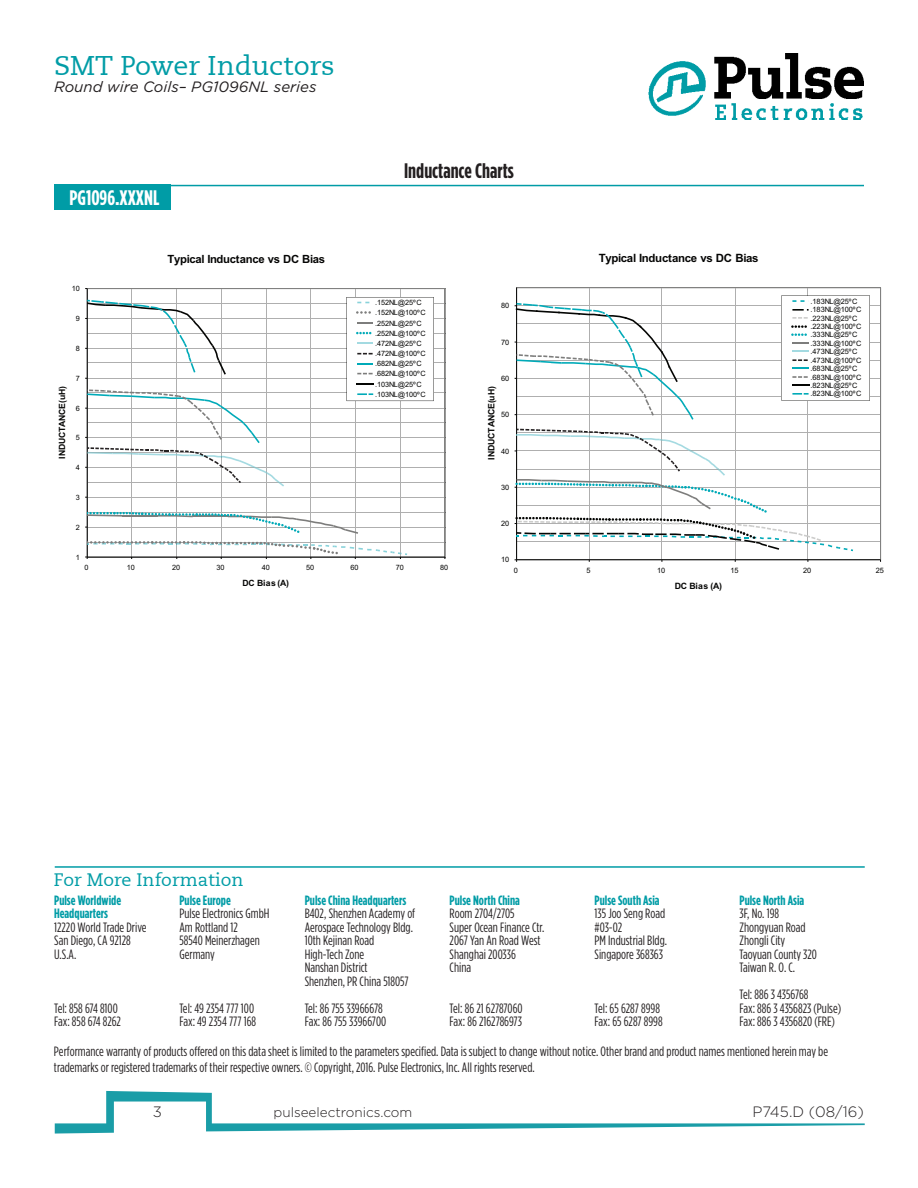
<style>
.page{position:relative;width:918px;height:1188px;background:#fff}
.page>*{position:absolute;margin:0;border:0;box-sizing:border-box;transform-origin:0 0}
.t1{font:27px "Caecilia LT";color:#009ca6}
.t2{font:700 21px "Gotham Condensed";color:#231f20}
.t3{font:700 21px "Gotham Condensed";color:#fff}
.t4{font:18px "Caecilia LT";color:#009ca6}
.t5{font:italic 15px "Gotham";color:#231f20}
.t6{font:300 15px "Gotham";color:#231f20}
.t7{font:13.5px/13.5px "Gotham Condensed";color:#231f20}
.t8{font:700 13.5px/13.5px "Gotham Condensed";color:#009ca6}
.t9{font:300 13.5px "Gotham";color:#231f20}
.t10{font:700 11.4px "Arial";letter-spacing:-.025em;color:#050504}
.t11{font:700 11.25px "Arial";letter-spacing:-.025em;color:#050504}
.t12{font:700 8.7px "Arial";letter-spacing:-.03em;color:#050504}
.t13{font:7.35px/8.4px "Arial";letter-spacing:-.01em;color:#050504}
</style>
<div class="page">
<img style="left:648px;top:54px;width:216px;height:65px">
<svg style="left:55px;top:1091px;width:810px;height:43px"></svg>
<div style="left:54px;top:185px;width:116px;height:25px;background:#009ca6"></div>
<hr style="left:164px;top:185px;width:700px;height:1px;background:#009ca6">
<hr style="left:87px;top:542px;width:358px;height:1px;background:#afafaf">
<hr style="left:87px;top:512px;width:358px;height:1px;background:#afafaf">
<hr style="left:87px;top:482px;width:358px;height:1px;background:#afafaf">
<hr style="left:87px;top:452px;width:358px;height:1px;background:#afafaf">
<hr style="left:87px;top:423px;width:358px;height:1px;background:#afafaf">
<hr style="left:87px;top:393px;width:358px;height:1px;background:#afafaf">
<hr style="left:87px;top:363px;width:358px;height:1px;background:#afafaf">
<hr style="left:87px;top:333px;width:358px;height:1px;background:#afafaf">
<hr style="left:87px;top:303px;width:358px;height:1px;background:#afafaf">
<hr style="left:87px;top:527px;width:358px;height:1px;background:#afafaf">
<hr style="left:87px;top:497px;width:358px;height:1px;background:#afafaf">
<hr style="left:87px;top:467px;width:358px;height:1px;background:#afafaf">
<hr style="left:87px;top:437px;width:358px;height:1px;background:#afafaf">
<hr style="left:87px;top:408px;width:358px;height:1px;background:#afafaf">
<hr style="left:87px;top:378px;width:358px;height:1px;background:#afafaf">
<hr style="left:87px;top:348px;width:358px;height:1px;background:#afafaf">
<hr style="left:87px;top:318px;width:358px;height:1px;background:#afafaf">
<hr style="left:131px;top:288px;width:1px;height:269px;background:#afafaf">
<hr style="left:177px;top:288px;width:1px;height:269px;background:#afafaf">
<hr style="left:221px;top:288px;width:1px;height:269px;background:#afafaf">
<hr style="left:266px;top:288px;width:1px;height:269px;background:#afafaf">
<hr style="left:311px;top:288px;width:1px;height:269px;background:#afafaf">
<hr style="left:355px;top:288px;width:1px;height:269px;background:#afafaf">
<hr style="left:400px;top:288px;width:1px;height:269px;background:#afafaf">
<hr style="left:87px;top:288px;width:358px;height:1px;background:#818180">
<hr style="left:445px;top:288px;width:1px;height:269px;background:#818180">
<hr style="left:87px;top:557px;width:358px;height:1px;background:#818180">
<hr style="left:87px;top:288px;width:1px;height:269px;background:#818180">
<svg style="left:87px;top:541px;width:320px;height:14px"></svg>
<svg style="left:87px;top:512px;width:271px;height:22px"></svg>
<svg style="left:87px;top:389px;width:197px;height:98px"></svg>
<svg style="left:87px;top:300px;width:139px;height:75px"></svg>
<svg style="left:346px;top:297px;width:88px;height:104px"></svg>
<hr style="left:517px;top:541px;width:364px;height:1px;background:#afafaf">
<hr style="left:517px;top:505px;width:364px;height:1px;background:#afafaf">
<hr style="left:517px;top:469px;width:364px;height:1px;background:#afafaf">
<hr style="left:517px;top:432px;width:364px;height:1px;background:#afafaf">
<hr style="left:517px;top:396px;width:364px;height:1px;background:#afafaf">
<hr style="left:517px;top:360px;width:364px;height:1px;background:#afafaf">
<hr style="left:517px;top:324px;width:364px;height:1px;background:#afafaf">
<hr style="left:517px;top:523px;width:364px;height:1px;background:#afafaf">
<hr style="left:517px;top:487px;width:364px;height:1px;background:#afafaf">
<hr style="left:517px;top:451px;width:364px;height:1px;background:#afafaf">
<hr style="left:517px;top:414px;width:364px;height:1px;background:#afafaf">
<hr style="left:517px;top:378px;width:364px;height:1px;background:#afafaf">
<hr style="left:517px;top:342px;width:364px;height:1px;background:#afafaf">
<hr style="left:517px;top:305px;width:364px;height:1px;background:#afafaf">
<hr style="left:589px;top:288px;width:1px;height:272px;background:#afafaf">
<hr style="left:662px;top:288px;width:1px;height:272px;background:#afafaf">
<hr style="left:735px;top:288px;width:1px;height:272px;background:#afafaf">
<hr style="left:807px;top:288px;width:1px;height:272px;background:#afafaf">
<hr style="left:516px;top:287px;width:365px;height:1px;background:#818180">
<hr style="left:880px;top:287px;width:1px;height:273px;background:#818180">
<hr style="left:516px;top:559px;width:365px;height:1px;background:#818180">
<hr style="left:516px;top:287px;width:1px;height:273px;background:#818180">
<svg style="left:515px;top:429px;width:338px;height:122px"></svg>
<svg style="left:516px;top:303px;width:178px;height:117px"></svg>
<svg style="left:781px;top:295px;width:89px;height:106px"></svg>
<hr style="left:55px;top:866px;width:810px;height:2px;background:#009ca6">
<h1 class="t1" style="left:54px;top:50px;width:282px">SMT Power Inductors</h1>
<p class="t5" style="left:54px;top:79px;width:264px">Round wire Coils– PG1096NL series</p>
<h2 class="t3" style="left:69px;top:188px;width:91px">PG1096.XXXNL</h2>
<p class="t13" style="left:72px;top:285px;width:10px">10</p>
<p class="t13" style="left:76px;top:315px;width:6px">9</p>
<p class="t13" style="left:76px;top:345px;width:6px">8</p>
<p class="t12" style="left:59px;top:459px;width:74px;rotate:-90deg">INDUCTANCE(uH)</p>
<p class="t13" style="left:76px;top:375px;width:6px">7</p>
<p class="t13" style="left:76px;top:405px;width:6px">6</p>
<p class="t13" style="left:76px;top:434px;width:6px">5</p>
<p class="t13" style="left:76px;top:464px;width:6px">4</p>
<p class="t13" style="left:76px;top:494px;width:6px">3</p>
<p class="t13" style="left:76px;top:524px;width:6px">2</p>
<p class="t13" style="left:76px;top:554px;width:6px">1</p>
<p class="t11" style="left:167px;top:255px;width:159px">Typical Inductance vs DC Bias</p>
<h2 class="t2" style="left:404px;top:161px;width:111px">Inductance Charts</h2>
<p class="t13" style="left:375px;top:298px;width:52px;line-height:10.2px">.152NL@25ºC .152NL@100ºC .252NL@25ºC .252NL@100ºC .472NL@25ºC .472NL@100ºC .682NL@25ºC .682NL@100ºC .103NL@25ºC .103NL@100ºC</p>
<p class="t13" style="left:501px;top:302px;width:10px">80</p>
<p class="t13" style="left:501px;top:339px;width:10px">70</p>
<p class="t13" style="left:501px;top:375px;width:10px">60</p>
<p class="t12" style="left:488px;top:460px;width:75px;rotate:-90deg">INDUCTANCE(uH)</p>
<p class="t13" style="left:501px;top:411px;width:10px">50</p>
<p class="t13" style="left:501px;top:448px;width:10px">40</p>
<p class="t13" style="left:501px;top:484px;width:10px">30</p>
<p class="t13" style="left:501px;top:520px;width:10px">20</p>
<p class="t13" style="left:501px;top:556px;width:10px">10</p>
<p class="t10" style="left:599px;top:254px;width:161px">Typical Inductance vs DC Bias</p>
<p class="t13" style="left:811px;top:298px;width:53px">.183NL@25ºC .183NL@100ºC .223NL@25ºC .223NL@100ºC .333NL@25ºC .333NL@100ºC .473NL@25ºC .473NL@100ºC .683NL@25ºC .683NL@100ºC .823NL@25ºC .823NL@100ºC</p>
<p class="t13" style="left:85px;top:564px;width:6px">0</p>
<p class="t13" style="left:127px;top:564px;width:10px">10</p>
<p class="t13" style="left:172px;top:564px;width:10px">20</p>
<p class="t13" style="left:217px;top:564px;width:10px">30</p>
<p class="t13" style="left:262px;top:564px;width:10px">40</p>
<p class="t13" style="left:306px;top:564px;width:10px">50</p>
<p class="t13" style="left:351px;top:564px;width:10px">60</p>
<p class="t13" style="left:396px;top:564px;width:10px">70</p>
<p class="t13" style="left:440px;top:564px;width:10px">80</p>
<p class="t12" style="left:242px;top:579px;width:48px">DC Bias (A)</p>
<p class="t13" style="left:514px;top:567px;width:6px">0</p>
<p class="t13" style="left:587px;top:567px;width:6px">5</p>
<p class="t13" style="left:657px;top:567px;width:10px">10</p>
<p class="t13" style="left:731px;top:567px;width:10px">15</p>
<p class="t13" style="left:803px;top:567px;width:10px">20</p>
<p class="t13" style="left:876px;top:567px;width:10px">25</p>
<p class="t12" style="left:675px;top:582px;width:49px">DC Bias (A)</p>
<h3 class="t4" style="left:54px;top:869px;width:191px">For More Information</h3>
<p class="t8" style="left:54px;top:894px;width:68px">Pulse Worldwide<br>Headquarters</p>
<p class="t7" style="left:54px;top:921px;width:94px">12220 World Trade Drive<br>San Diego, CA 92128<br>U.S.A.</p>
<p class="t8" style="left:739px;top:894px;width:66px">Pulse North Asia</p>
<p class="t7" style="left:739px;top:908px;width:79px">3F, No. 198<br>Zhongyuan Road<br>Zhongli City<br>Taoyuan County 320<br>Taiwan R. O. C.</p>
<p class="t7" style="left:739px;top:989px;width:103px">Tel: 886 3 4356768<br>Fax: 886 3 4356823 (Pulse)<br>Fax: 886 3 4356820 (FRE)</p>
<p class="t7" style="left:54px;top:1044px;width:776px;line-height:16.2px">Performance warranty of products offered on this data sheet is limited to the parameters specified. Data is subject to change without notice. Other brand and product names mentioned herein may be trademarks or registered trademarks of their respective owners. © Copyright, 2016. Pulse Electronics, Inc. All rights reserved.</p>
<p class="t8" style="left:179px;top:894px;width:53px">Pulse Europe</p>
<p class="t7" style="left:179px;top:908px;width:92px">Pulse Electronics GmbH<br>Am Rottland 12<br>58540 Meinerzhagen<br>Germany</p>
<p class="t8" style="left:305px;top:894px;width:103px">Pulse China Headquarters</p>
<p class="t7" style="left:305px;top:908px;width:112px">B402, Shenzhen Academy of<br>Aerospace Technology Bldg.<br>10th Kejinan Road<br>High-Tech Zone<br>Nanshan District<br>Shenzhen, PR China 518057</p>
<p class="t7" style="left:305px;top:1002px;width:83px">Tel: 86 755 33966678<br>Fax: 86 755 33966700</p>
<p class="t8" style="left:450px;top:894px;width:72px">Pulse North China</p>
<p class="t7" style="left:450px;top:908px;width:96px">Room 2704/2705<br>Super Ocean Finance Ctr.<br>2067 Yan An Road West<br>Shanghai 200336<br>China</p>
<p class="t7" style="left:450px;top:1002px;width:75px">Tel: 86 21 62787060<br>Fax: 86 2162786973</p>
<p class="t8" style="left:595px;top:894px;width:67px">Pulse South Asia</p>
<p class="t7" style="left:595px;top:908px;width:74px">135 Joo Seng Road #03-02<br>PM Industrial Bldg.<br>Singapore 368363</p>
<p class="t7" style="left:54px;top:1002px;width:68px">Tel: 858 674 8100<br>Fax: 858 674 8262</p>
<p class="t7" style="left:179px;top:1002px;width:78px">Tel: 49 2354 777 100<br>Fax: 49 2354 777 168</p>
<p class="t7" style="left:595px;top:1002px;width:70px">Tel: 65 6287 8998<br>Fax: 65 6287 8998</p>
<p class="t6" style="left:153px;top:1105px;width:11px">3</p>
<p class="t9" style="left:274px;top:1107px;width:140px">pulseelectronics.com</p>
<p class="t6" style="left:752px;top:1105px;width:113px">P745.D (08/16)</p>
</div>
